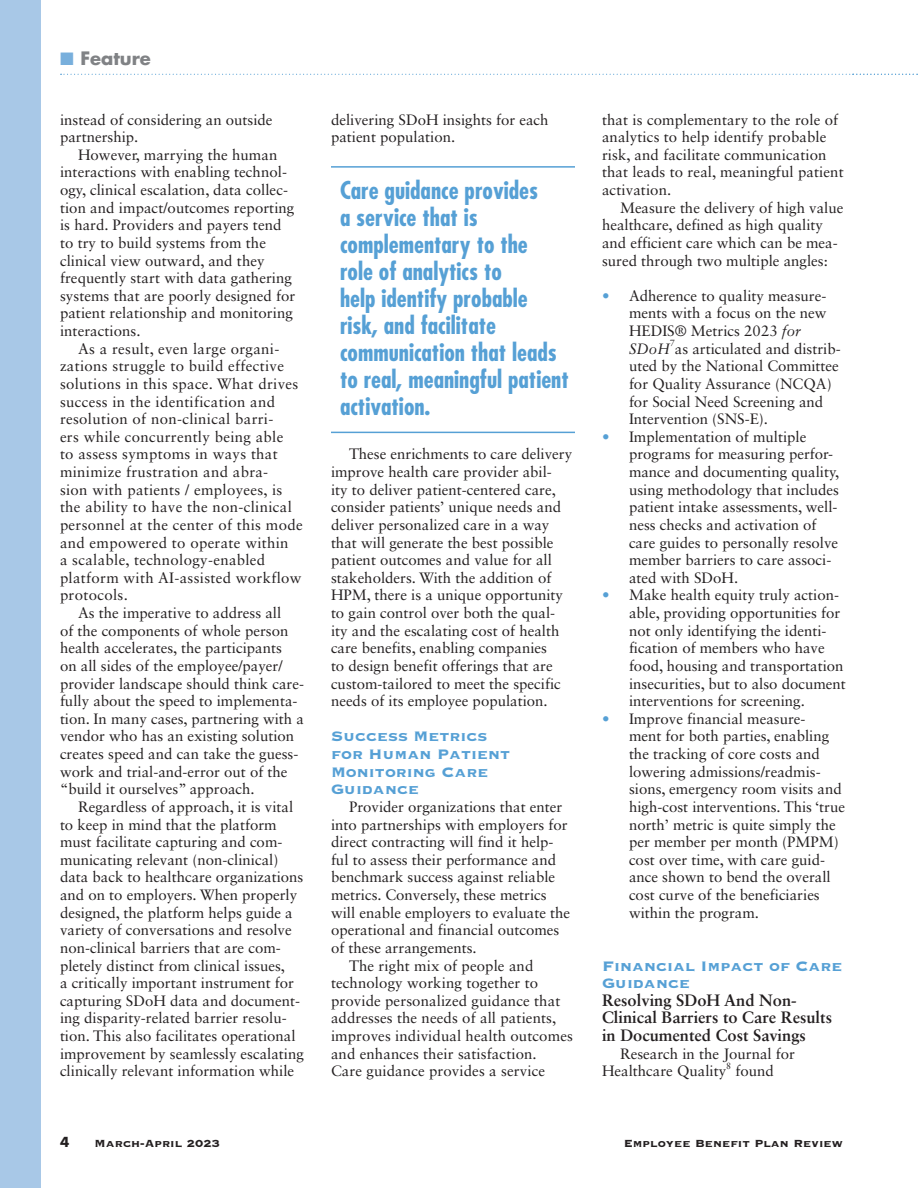
<style>
.page{position:relative;width:918px;height:1188px;background:#fff}
.page>*{position:absolute;margin:0;border:0;box-sizing:border-box;transform-origin:0 0}
.journal{font:700 condensed 24px/27px "Futura Std";color:#56a0d5}
.HeadA{font:18px/17.7px "Copperplate Gothic Std 33 BC";color:#56a0d5}
.t1{font:700 18px "Futura Std";color:#808285}
.HeadBAfterA{font:700 16.5px/17.7px "Sabon LT Std";color:#231f20}
.TextInd{font:15px/17.7px "Sabon LT Std";color:#231f20}
.TextInd-2{font:15px/17.7px "Sabon LT Std";letter-spacing:.02em;color:#231f20}
.t2{font:13.5px "Copperplate Gothic Std 33 BC";color:#231f20}
.t3{font:700 13.5px "Futura Std";color:#231f20}
.TextInd-3{font:9px "Sabon LT Std";color:#231f20}
.s1{color:#78afdc}
.s2{color:#56a0d5}
.s3{font-style:italic}
</style>
<div class="page">
<div style="left:0;top:0;width:41px;height:1188px;background:#a8c8e7"></div>
<hr style="left:331px;top:166px;width:244px;height:2px;background:#56a0d5">
<hr style="left:331px;top:432px;width:244px;height:1px;background:#56a0d5">
<svg style="left:61px;top:74px;width:857px;height:1px"></svg>
<p class="t1" style="left:60px;top:46px;width:92px"><span class="s1">■</span> Feature</p>
<p class="TextInd" style="left:60px;top:110px;width:214px">instead of considering an outside partnership.</p>
<p class="TextInd" style="left:60px;top:146px;width:237px;text-indent:18px">However, marrying the human interactions with enabling technol&shy;ogy, clinical escalation, data collec&shy;tion and impact/outcomes reporting is hard. Providers and payers tend to try to build systems from the clinical view outward, and they frequently start with data gathering systems that are poorly designed for patient relationship and monitoring interactions.</p>
<p class="TextInd-2" style="left:60px;top:339px;width:244px;text-indent:18px">As a result, even large organi&shy;zations struggle to build effective solutions in this space. What drives success in the identification and resolution of non-clinical barri-<br>ers while concurrently being able<br>to assess symptoms in ways that minimize frustration and abra-<br>sion with patients / employees, is the ability to have the non-clinical personnel at the center of this mode and empowered to operate within<br>a scalable, technology-enabled platform with AI-assisted workflow protocols.</p>
<p class="TextInd" style="left:60px;top:604px;width:246px;text-indent:18px">As the imperative to address all<br>of the components of whole person health accelerates, the participants<br>on all sides of the employee/payer/ provider landscape should think care&shy;fully about the speed to implementa&shy;tion. In many cases, partnering with a vendor who has an existing solution creates speed and can take the guess&shy;work and trial-and-error out of the “build it ourselves” approach.</p>
<p class="TextInd" style="left:60px;top:798px;width:245px;text-indent:18px">Regardless of approach, it is vital to keep in mind that the platform must facilitate capturing and com&shy;municating relevant (non-clinical) data back to healthcare organizations and on to employers. When properly designed, the platform helps guide a variety of conversations and resolve non-clinical barriers that are com&shy;pletely distinct from clinical issues,<br>a critically important instrument for capturing SDoH data and document&shy;ing disparity-related barrier resolu&shy;tion. This also facilitates operational improvement by seamlessly escalating clinically relevant information while</p>
<p class="TextInd" style="left:331px;top:110px;width:219px">delivering SDoH insights for each patient population.</p>
<p class="journal" style="left:340px;top:177px;width:230px">Care guidance provides<br>a service that is complementary to the<br>role of analytics to<br>help identify probable risk, and facilitate communication that leads to real, meaningful patient activation.</p>
<p class="TextInd" style="left:331px;top:445px;width:243px;text-indent:18px">These enrichments to care delivery improve health care provider abil-<br>ity to deliver patient-centered care, consider patients’ unique needs and deliver personalized care in a way that will generate the best possible patient outcomes and value for all stakeholders. With the addition of HPM, there is a unique opportunity to gain control over both the qual&shy;ity and the escalating cost of health care benefits, enabling companies<br>to design benefit offerings that are custom-tailored to meet the specific needs of its employee population.</p>
<p class="HeadA" style="left:331px;top:728px;width:181px">Success Metrics for Human Patient<br>Monitoring Care<br>Guidance</p>
<p class="TextInd" style="left:331px;top:798px;width:241px;text-indent:18px">Provider organizations that enter into partnerships with employers for direct contracting will find it help&shy;ful to assess their performance and benchmark success against reliable metrics. Conversely, these metrics will enable employers to evaluate the operational and financial outcomes of these arrangements.</p>
<p class="TextInd" style="left:331px;top:956px;width:243px;text-indent:18px">The right mix of people and technology working together to provide personalized guidance that addresses the needs of all patients, improves individual health outcomes and enhances their satisfaction.<br>Care guidance provides a service</p>
<p class="TextInd" style="left:602px;top:110px;width:243px">that is complementary to the role of analytics to help identify probable risk, and facilitate communication that leads to real, meaningful patient activation.</p>
<p class="TextInd" style="left:602px;top:198px;width:243px;text-indent:18px">Measure the delivery of high value healthcare, defined as high quality and efficient care which can be mea&shy;sured through two multiple angles:</p>
<p class="TextInd" style="left:629px;top:287px;width:213px;text-indent:-27px"><span class="s2">•</span> Adherence to quality measure&shy;ments with a focus on the new<br>HEDIS® Metrics 2023 <span class="s3">for<br>SDoH</span> as articulated and distrib-</p>
<p class="TextInd-3" style="left:670px;top:338px;width:7px">7</p>
<p class="TextInd" style="left:629px;top:357px;width:211px">uted by the National Committee for Quality Assurance (NCQA) for Social Need Screening and<br>Intervention (SNS-E).</p>
<p class="TextInd" style="left:629px;top:428px;width:212px;text-indent:-27px"><span class="s2">•</span> Implementation of multiple programs for measuring perfor&shy;mance and documenting quality, using methodology that includes patient intake assessments, well&shy;ness checks and activation of care guides to personally resolve member barriers to care associ&shy;ated with SDoH.</p>
<p class="TextInd" style="left:629px;top:586px;width:218px;text-indent:-27px"><span class="s2">•</span> Make health equity truly action&shy;able, providing opportunities for not only identifying the identi&shy;fication of members who have food, housing and transportation insecurities, but to also document interventions for screening.</p>
<p class="TextInd" style="left:629px;top:710px;width:218px;text-indent:-27px"><span class="s2">•</span> Improve financial measure-<br>ment for both parties, enabling the tracking of core costs and lowering admissions/readmis&shy;sions, emergency room visits and high-cost interventions. This ‘true north’ metric is quite simply the per member per month (PMPM) cost over time, with care guid&shy;ance shown to bend the overall cost curve of the beneficiaries within the program.</p>
<p class="HeadA" style="left:602px;top:957px;width:242px">Financial Impact of Care<br>Guidance</p>
<p class="HeadBAfterA" style="left:602px;top:991px;width:232px">Resolving SDoH And Non-<br>Clinical Barriers to Care Results in Documented Cost Savings</p>
<p class="TextInd" style="left:602px;top:1044px;width:195px;text-indent:18px">Research in the Journal for<br>Healthcare Quality</p>
<p class="TextInd-3" style="left:726px;top:1060px;width:7px">8</p>
<p class="TextInd" style="left:735px;top:1062px;width:40px">found</p>
<p class="t3" style="left:60px;top:1133px;width:11px">4</p>
<p class="t2" style="left:95px;top:1136px;width:127px">March-April 2023</p>
<p class="t2" style="left:624px;top:1136px;width:221px">Employee Benefit Plan Review</p>
</div>
